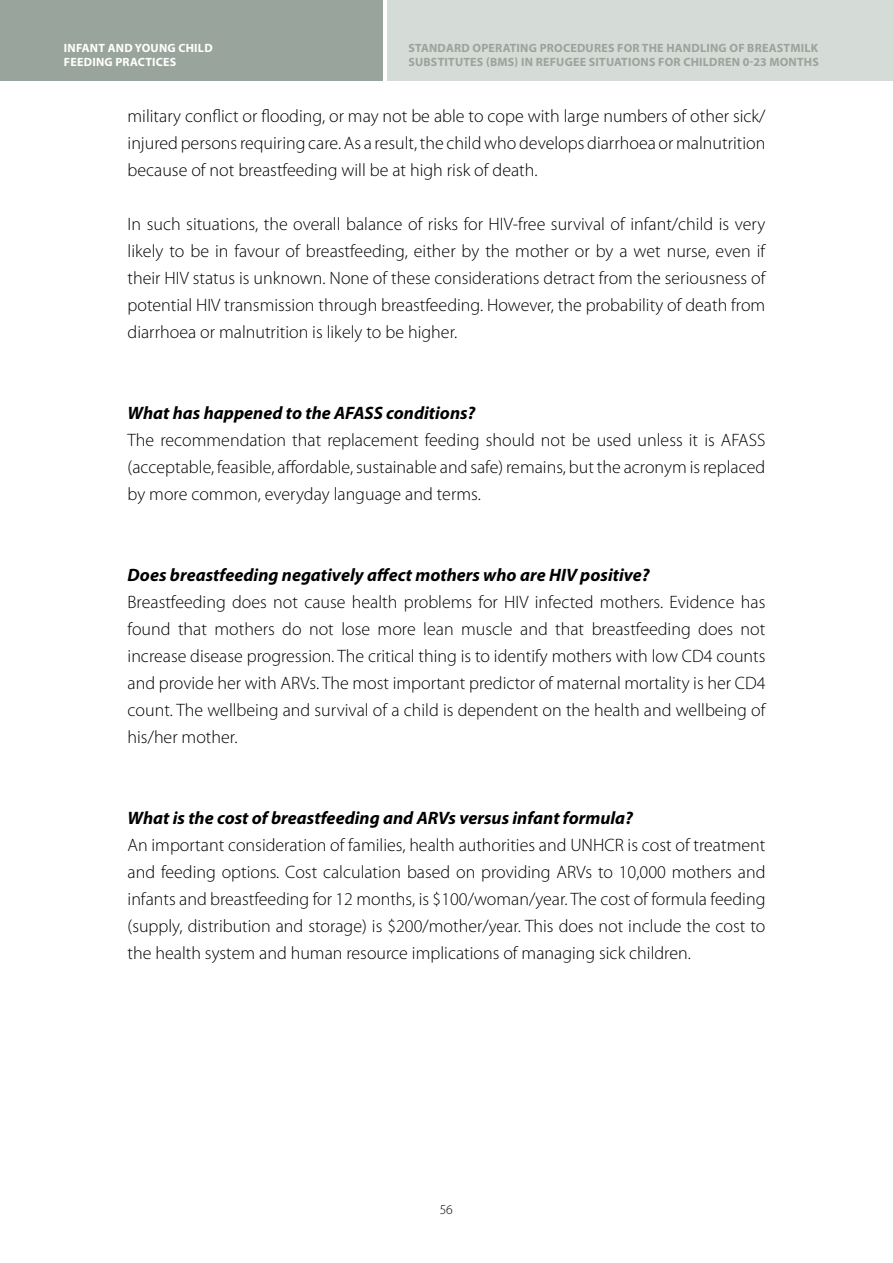
<style>
.page{position:relative;width:893px;height:1263px;background:#fff}
.page>*{position:absolute;margin:0;border:0;box-sizing:border-box;transform-origin:0 0}
.t1{font:300 18px/27px "Myriad Pro";color:#000;text-align:justify}
.t2{font:italic 700 18px "Myriad Pro";color:#000}
.t3{font:300 13.5px "Myriad Pro";color:#000}
.t4{font:700 12px/14.4px "Myriad Pro";letter-spacing:.02em;color:#99a49c}
.t5{font:700 12px/14.4px "Myriad Pro";letter-spacing:.02em;color:#fff}
</style>
<div class="page">
<div style="left:0;top:0;width:383px;height:81px;background:#99a49c"></div>
<div style="left:387px;top:0;width:506px;height:81px;background:#d5dbd7"></div>
<p class="t5" style="left:64px;top:40px;width:150px">INFANT AND YOUNG CHILD<br>FEEDING PRACTICES</p>
<p class="t4" style="left:408px;top:40px;width:411px">STANDARD OPERATING PROCEDURES FOR THE HANDLING OF BREASTMILK<br>SUBSTITUTES (BMS) IN REFUGEE SITUATIONS FOR CHILDREN 0-23 MONTHS</p>
<p class="t1" style="left:128px;top:102px;width:639px">military conflict or flooding, or may not be able to cope with large numbers of other sick/ injured persons requiring care. As a result, the child who develops diarrhoea or malnutrition because of not breastfeeding will be at high risk of death.</p>
<p class="t1" style="left:128px;top:210px;width:639px">In such situations, the overall balance of risks for HIV-free survival of infant/child is very likely to be in favour of breastfeeding, either by the mother or by a wet nurse, even if their HIV status is unknown. None of these considerations detract from the seriousness of potential HIV transmission through breastfeeding. However, the probability of death from diarrhoea or malnutrition is likely to be higher.</p>
<p class="t2" style="left:128px;top:402px;width:349px">What has happened to the AFASS conditions?</p>
<p class="t1" style="left:128px;top:426px;width:639px">The recommendation that replacement feeding should not be used unless it is AFASS (acceptable, feasible, affordable, sustainable and safe) remains, but the acronym is replaced by more common, everyday language and terms.</p>
<p class="t2" style="left:128px;top:564px;width:524px">Does breastfeeding negatively affect mothers who are HIV positive?</p>
<p class="t1" style="left:128px;top:588px;width:639px">Breastfeeding does not cause health problems for HIV infected mothers. Evidence has found that mothers do not lose more lean muscle and that breastfeeding does not increase disease progression. The critical thing is to identify mothers with low CD4 counts and provide her with ARVs. The most important predictor of maternal mortality is her CD4 count. The wellbeing and survival of a child is dependent on the health and wellbeing of his/her mother.</p>
<p class="t2" style="left:128px;top:807px;width:507px">What is the cost of breastfeeding and ARVs versus infant formula?</p>
<p class="t1" style="left:128px;top:831px;width:639px">An important consideration of families, health authorities and UNHCR is cost of treatment and feeding options. Cost calculation based on providing ARVs to 10,000 mothers and infants and breastfeeding for 12 months, is $100/woman/year. The cost of formula feeding (supply, distribution and storage) is $200/mother/year. This does not include the cost to the health system and human resource implications of managing sick children.</p>
<p class="t3" style="left:440px;top:1202px;width:15px">56</p>
</div>
